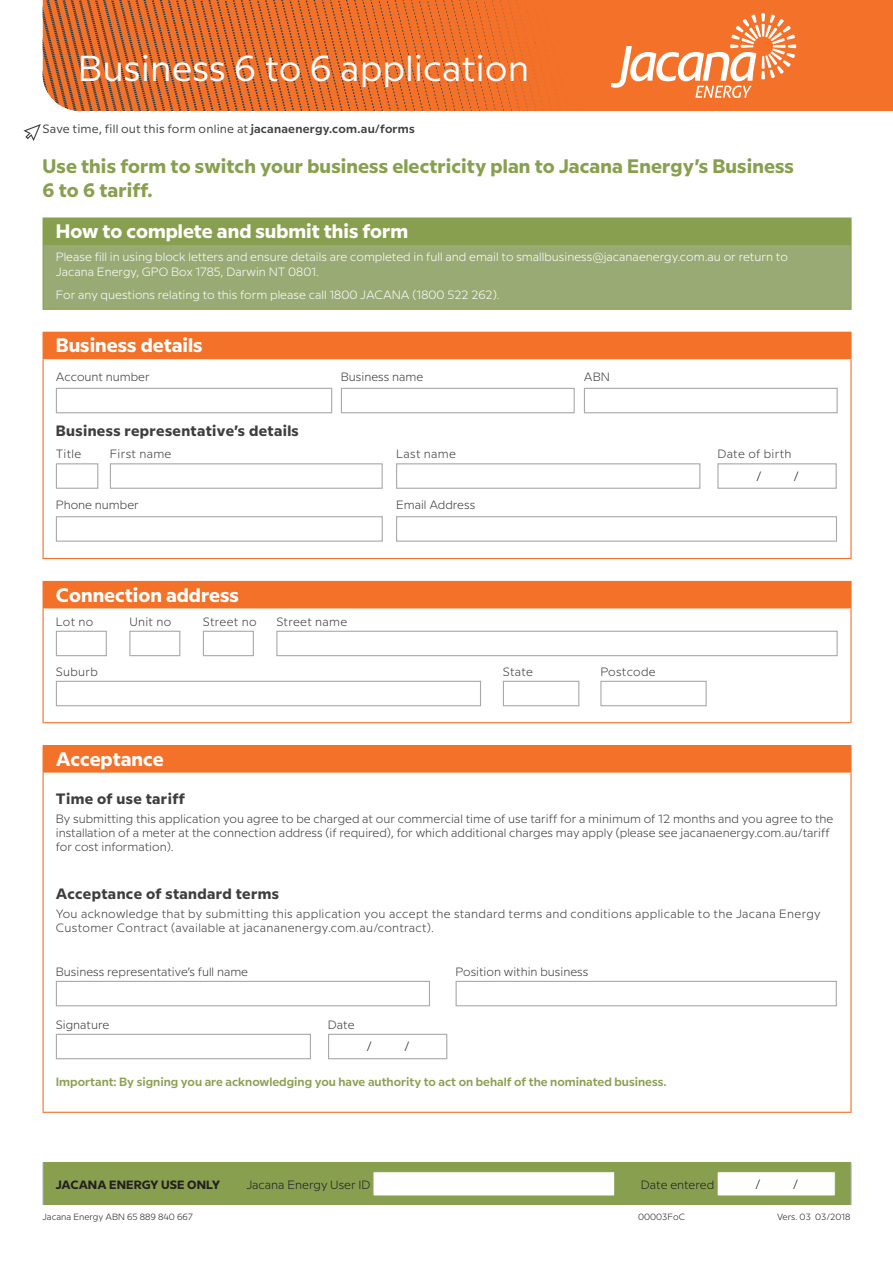
<style>
.page{position:relative;width:893px;height:1263px;background:#fff}
.page>*{position:absolute;margin:0;border:0;box-sizing:border-box;transform-origin:0 0}
.t1{font:36px "Milliard";color:#fff}
.t2{font:700 19.5px/23.4px "Milliard";letter-spacing:.005em;color:#899f50}
.t3{font:700 19.5px "Milliard";color:#fff}
.t4{font:700 15px "Milliard";letter-spacing:.025em;color:#3e3e3f}
.t5{font:300 13.5px "Milliard";color:#231f20}
.t6{font:300 12px/14.4px "Milliard";color:#3e3e3f}
.t7{font:300 12px/14.4px "Milliard";letter-spacing:.025em;color:#3e3e3f}
.t8{font:300 12px/14.4px "Milliard";color:#fff}
.t9{font:600 12px "Milliard";color:#899f50}
.t10{font:12px "Milliard";letter-spacing:.01em;color:#3e3e3f}
.t11{font:300 12px "Milliard";color:#231f20}
.t12{font:700 12px "Milliard";color:#231f20}
.t13{font:300 9px "Milliard";color:#231f20}
.s1{font-weight:600}
</style>
<div class="page">
<div style="left:585px;top:0;width:308px;height:111px;background:#f37128"></div>
<svg style="left:43px;top:0;width:542px;height:112px;background:#dd6d2e"></svg>
<svg style="left:611px;top:13px;width:185px;height:85px;background:#f58d53"></svg>
<div style="left:43px;top:581px;width:808px;height:27px;background:#f37128"></div>
<hr style="left:43px;top:607px;width:809px;height:1px;background:#f37128">
<hr style="left:43px;top:581px;width:809px;height:1px;background:#f37128">
<hr style="left:850px;top:582px;width:2px;height:25px;background:#f37128">
<hr style="left:43px;top:608px;width:1px;height:114px;background:#f37128">
<hr style="left:850px;top:608px;width:2px;height:114px;background:#f37128">
<hr style="left:43px;top:722px;width:809px;height:1px;background:#f37128">
<div style="left:56px;top:631px;width:51px;height:25px;border:1px solid #a8a9ad"></div>
<div style="left:129px;top:631px;width:51px;height:25px;border:1px solid #a8a9ad"></div>
<div style="left:203px;top:631px;width:51px;height:25px;border:1px solid #a8a9ad"></div>
<div style="left:276px;top:631px;width:562px;height:25px;border:1px solid #a8a9ad"></div>
<div style="left:56px;top:681px;width:425px;height:25px;border:1px solid #a8a9ad"></div>
<div style="left:503px;top:681px;width:76px;height:25px;border:1px solid #a8a9ad"></div>
<div style="left:600px;top:681px;width:107px;height:25px;border:1px solid #a8a9ad"></div>
<svg style="left:23px;top:124px;width:18px;height:17px"></svg>
<div style="left:43px;top:1162px;width:808px;height:43px;background:#899f50"></div>
<hr style="left:43px;top:1162px;width:1px;height:43px;background:#a8a9ad">
<hr style="left:850px;top:1162px;width:2px;height:43px;background:#a8a9ad">
<div style="left:372px;top:1171px;width:243px;height:25px;background:#fff;border:1px solid #899f50"></div>
<div style="left:717px;top:1171px;width:118px;height:25px;background:#fff"></div>
<div style="left:717px;top:1171px;width:119px;height:25px;border:1px solid #899f50"></div>
<div style="left:43px;top:746px;width:808px;height:26px;background:#f37128"></div>
<hr style="left:43px;top:771px;width:809px;height:2px;background:#f37128">
<hr style="left:43px;top:745px;width:809px;height:1px;background:#f37128">
<hr style="left:850px;top:746px;width:2px;height:25px;background:#f37128">
<hr style="left:43px;top:773px;width:1px;height:339px;background:#f37128">
<hr style="left:850px;top:773px;width:2px;height:339px;background:#f37128">
<hr style="left:43px;top:1112px;width:809px;height:1px;background:#f37128">
<div style="left:56px;top:981px;width:374px;height:25px;border:1px solid #a8a9ad"></div>
<div style="left:456px;top:981px;width:381px;height:25px;border:1px solid #a8a9ad"></div>
<div style="left:56px;top:1034px;width:255px;height:25px;border:1px solid #a8a9ad"></div>
<div style="left:328px;top:1034px;width:119px;height:25px;border:1px solid #a8a9ad"></div>
<div style="left:43px;top:218px;width:808px;height:26px;background:#899f50"></div>
<div style="left:43px;top:244px;width:808px;height:65px;background:#9aaa75"></div>
<hr style="left:43px;top:217px;width:809px;height:2px;background:#899f50">
<hr style="left:850px;top:219px;width:2px;height:25px;background:#899f50">
<hr style="left:43px;top:245px;width:1px;height:64px;background:#899f50">
<hr style="left:43px;top:244px;width:809px;height:1px;background:#899f50">
<hr style="left:850px;top:245px;width:2px;height:64px;background:#899f50">
<hr style="left:43px;top:309px;width:809px;height:1px;background:#899f50">
<div style="left:43px;top:332px;width:808px;height:27px;background:#f37128"></div>
<hr style="left:43px;top:358px;width:809px;height:1px;background:#f37128">
<hr style="left:43px;top:332px;width:809px;height:1px;background:#f37128">
<hr style="left:850px;top:333px;width:2px;height:25px;background:#f37128">
<hr style="left:43px;top:359px;width:1px;height:199px;background:#f37128">
<hr style="left:850px;top:359px;width:2px;height:199px;background:#f37128">
<hr style="left:43px;top:558px;width:809px;height:1px;background:#f37128">
<div style="left:56px;top:388px;width:276px;height:25px;border:1px solid #a8a9ad"></div>
<div style="left:341px;top:388px;width:234px;height:25px;border:1px solid #a8a9ad"></div>
<div style="left:584px;top:388px;width:254px;height:25px;border:1px solid #a8a9ad"></div>
<div style="left:56px;top:463px;width:42px;height:26px;border:1px solid #a8a9ad"></div>
<div style="left:110px;top:463px;width:273px;height:26px;border:1px solid #a8a9ad"></div>
<div style="left:396px;top:463px;width:304px;height:26px;border:1px solid #a8a9ad"></div>
<div style="left:717px;top:463px;width:120px;height:26px;border:1px solid #a8a9ad"></div>
<div style="left:56px;top:516px;width:327px;height:26px;border:1px solid #a8a9ad"></div>
<div style="left:396px;top:516px;width:441px;height:26px;border:1px solid #a8a9ad"></div>
<h1 class="t1" style="left:78px;top:43px;width:453px">Business 6 to 6 application</h1>
<p class="t10" style="left:43px;top:120px;width:374px">Save time, fill out this form online at <span class="s1">jacanaenergy.com.au/forms</span></p>
<h2 class="t2" style="left:43px;top:153px;width:753px">Use this form to switch your business electricity plan to Jacana Energy’s Business<br>6 to 6 tariff.</h2>
<h2 class="t3" style="left:56px;top:217px;width:354px">How to complete and submit this form</h2>
<p class="t8" style="left:56px;top:249px;width:733px">Please fill in using block letters and ensure details are completed in full and email to smallbusiness@jacanaenergy.com.au or return to<br>Jacana Energy, GPO Box 1785, Darwin NT 0801.</p>
<p class="t8" style="left:56px;top:286px;width:445px">For any questions relating to this form please call 1800 JACANA (1800 522 262).</p>
<h2 class="t3" style="left:56px;top:331px;width:148px">Business details</h2>
<p class="t6" style="left:56px;top:369px;width:95px">Account number</p>
<p class="t6" style="left:341px;top:369px;width:84px">Business name</p>
<p class="t6" style="left:584px;top:369px;width:27px">ABN</p>
<p class="t4" style="left:56px;top:419px;width:244px">Business representative’s details</p>
<p class="t6" style="left:56px;top:446px;width:27px">Title</p>
<p class="t7" style="left:110px;top:446px;width:63px">First name</p>
<p class="t7" style="left:396px;top:446px;width:61px">Last name</p>
<p class="t7" style="left:717px;top:446px;width:76px">Date of birth</p>
<p class="t5" style="left:756px;top:466px;width:7px">/</p>
<p class="t5" style="left:793px;top:466px;width:7px">/</p>
<p class="t6" style="left:56px;top:497px;width:85px">Phone number</p>
<p class="t6" style="left:396px;top:497px;width:81px">Email Address</p>
<h2 class="t3" style="left:56px;top:580px;width:185px">Connection address</h2>
<p class="t6" style="left:56px;top:614px;width:39px">Lot no</p>
<p class="t6" style="left:129px;top:614px;width:43px">Unit no</p>
<p class="t7" style="left:203px;top:614px;width:55px">Street no</p>
<p class="t7" style="left:276px;top:614px;width:72px">Street name</p>
<p class="t6" style="left:56px;top:664px;width:44px">Suburb</p>
<p class="t6" style="left:503px;top:664px;width:32px">State</p>
<p class="t7" style="left:600px;top:664px;width:57px">Postcode</p>
<h2 class="t3" style="left:56px;top:744px;width:109px">Acceptance</h2>
<p class="t4" style="left:56px;top:787px;width:131px">Time of use tariff</p>
<p class="t6" style="left:56px;top:810px;width:779px">By submitting this application you agree to be charged at our commercial time of use tariff for a minimum of 12 months and you agree to the installation of a meter at the connection address (if required), for which additional charges may apply (please see jacanaenergy.com.au/tariff for cost information).</p>
<p class="t4" style="left:56px;top:882px;width:225px">Acceptance of standard terms</p>
<p class="t7" style="left:56px;top:905px;width:766px">You acknowledge that by submitting this application you accept the standard terms and conditions applicable to the Jacana Energy<br>Customer Contract (available at jacananenergy.com.au/contract).</p>
<p class="t6" style="left:56px;top:964px;width:194px">Business representative’s full name</p>
<p class="t6" style="left:456px;top:964px;width:134px">Position within business</p>
<p class="t6" style="left:56px;top:1017px;width:55px">Signature</p>
<p class="t6" style="left:328px;top:1017px;width:28px">Date</p>
<p class="t5" style="left:367px;top:1037px;width:7px">/</p>
<p class="t5" style="left:404px;top:1037px;width:7px">/</p>
<p class="t9" style="left:56px;top:1073px;width:612px">Important: By signing you are acknowledging you have authority to act on behalf of the nominated business.</p>
<p class="t12" style="left:56px;top:1176px;width:166px">JACANA ENERGY USE ONLY</p>
<p class="t11" style="left:246px;top:1176px;width:126px">Jacana Energy User ID</p>
<p class="t11" style="left:641px;top:1176px;width:75px">Date entered</p>
<p class="t5" style="left:755px;top:1174px;width:7px">/</p>
<p class="t5" style="left:793px;top:1174px;width:7px">/</p>
<p class="t13" style="left:43px;top:1210px;width:152px">Jacana Energy ABN 65 889 840 667</p>
<p class="t13" style="left:638px;top:1210px;width:48px">00003FoC</p>
<p class="t13" style="left:777px;top:1210px;width:75px">Vers. 03 03/2018</p>
</div>
